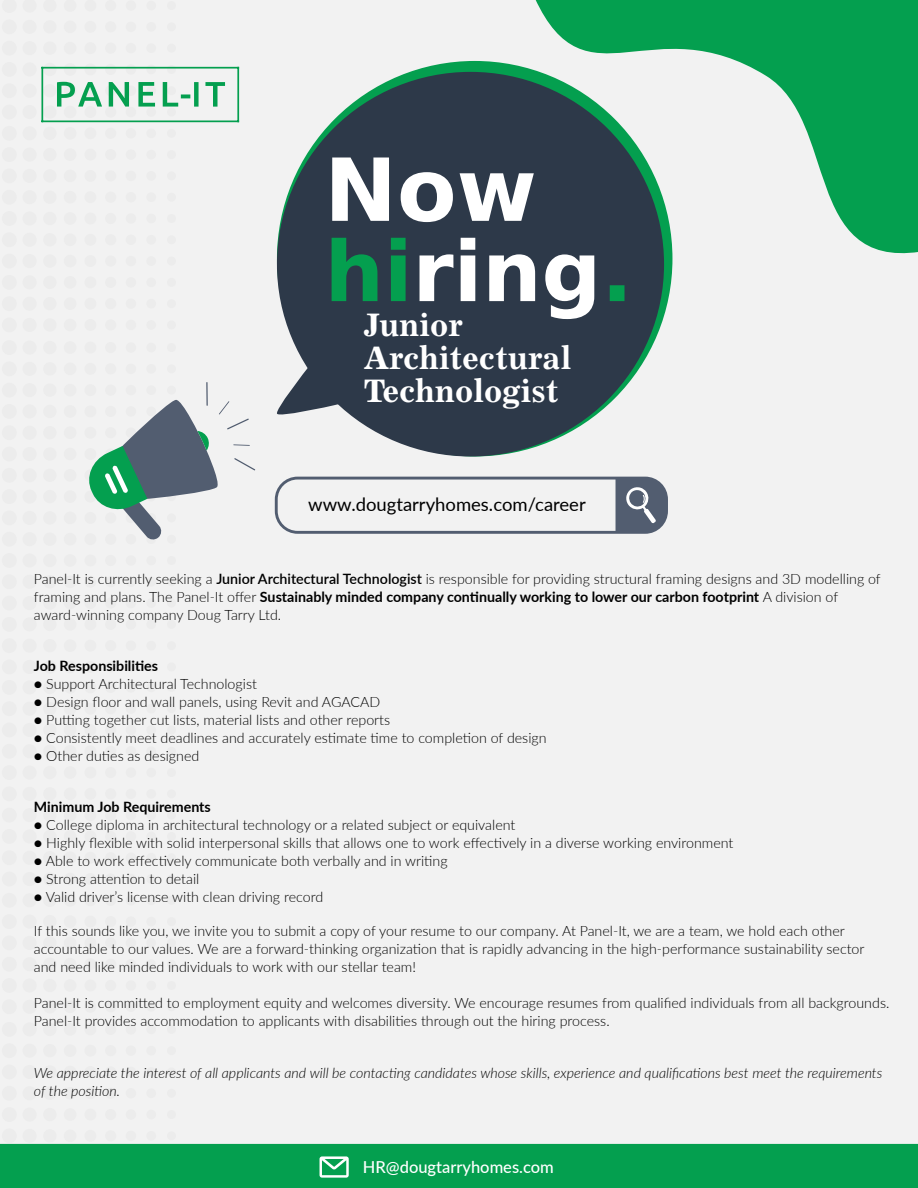
<style>
.page{position:relative;width:918px;height:1188px;background:#f2f2f2}
.page>*{position:absolute;margin:0;border:0;box-sizing:border-box;transform-origin:0 0}
.t1{font:700 32.7px/32.7px "Excelsior";color:#fff}
.t2{font:18.45px "Lato";color:#000}
.t3{font:500 16.5px "Lato";color:#fff}
.t4{font:300 14.25px/18px "Lato";color:#000}
.t5{font:italic 300 14.25px/18px "Lato";color:#000}
.t6{font:700 14.25px "Lato";color:#000}
.s1{font-weight:600}
.s2{font-weight:700}
</style>
<div class="page">
<svg style="left:535px;top:0;width:383px;height:269px;fill:#049f4f"></svg>
<div style="left:0;top:1144px;width:918px;height:44px;background:#049f4f"></div>
<hr style="left:206px;top:382px;width:2px;height:24px;background:#525d70">
<svg style="left:89px;top:400px;width:166px;height:140px"></svg>
<svg style="left:410px;top:61px;width:262px;height:255px"></svg>
<svg style="left:277px;top:72px;width:387px;height:384px;fill:#2d3949"></svg>
<svg style="left:332px;top:158px;width:202px;height:64px"></svg>
<svg style="left:332px;top:238px;width:74px;height:63px;background:#16704c"></svg>
<svg style="left:420px;top:238px;width:174px;height:81px"></svg>
<div style="left:610px;top:285px;width:14px;height:16px;background:#049f4f"></div>
<svg style="left:277px;top:320px;width:119px;height:97px"></svg>
<svg style="left:275px;top:477px;width:393px;height:57px"></svg>
<hr style="left:237px;top:67px;width:2px;height:55px;background:#049f4f">
<hr style="left:41px;top:121px;width:198px;height:1px;background:#049f4f">
<hr style="left:41px;top:67px;width:2px;height:55px;background:#049f4f">
<hr style="left:41px;top:67px;width:198px;height:2px;background:#049f4f">
<svg style="left:57px;top:82px;width:168px;height:25px"></svg>
<h1 class="t1" style="left:364px;top:310px;width:209px">Junior<br>Architectural<br>Technologist</h1>
<p class="t2" style="left:308px;top:491px;width:279px">www.dougtarryhomes.com/career</p>
<p class="t4" style="left:34px;top:569px;width:848px">Panel-It is currently seeking a <span class="s1">Junior Architectural Technologist</span> is responsible for providing structural framing designs and 3D modelling of framing and plans. The Panel-It offer <span class="s2">Sustainably minded company continually working to lower our carbon footprint</span> A division of award-winning company Doug Tarry Ltd.</p>
<p class="t6" style="left:34px;top:655px;width:126px">Job Responsibilities</p>
<p class="t4" style="left:34px;top:674px;width:225px">● Support Architectural Technologist</p>
<p class="t4" style="left:34px;top:692px;width:348px">● Design floor and wall panels, using Revit and AGACAD</p>
<p class="t4" style="left:34px;top:710px;width:358px">● Putting together cut lists, material lists and other reports</p>
<p class="t4" style="left:34px;top:728px;width:514px">● Consistently meet deadlines and accurately estimate time to completion of design</p>
<p class="t4" style="left:34px;top:746px;width:167px">● Other duties as designed</p>
<p class="t6" style="left:34px;top:796px;width:178px">Minimum Job Requirements</p>
<p class="t4" style="left:34px;top:815px;width:483px">● College diploma in architectural technology or a related subject or equivalent</p>
<p class="t4" style="left:34px;top:833px;width:701px">● Highly flexible with solid interpersonal skills that allows one to work effectively in a diverse working environment</p>
<p class="t4" style="left:34px;top:851px;width:415px">● Able to work effectively communicate both verbally and in writing</p>
<p class="t4" style="left:34px;top:869px;width:167px">● Strong attention to detail</p>
<p class="t4" style="left:34px;top:887px;width:291px">● Valid driver’s license with clean driving record</p>
<p class="t4" style="left:34px;top:922px;width:832px">If this sounds like you, we invite you to submit a copy of your resume to our company. At Panel-It, we are a team, we hold each other accountable to our values. We are a forward-thinking organization that is rapidly advancing in the high-performance sustainability sector and need like minded individuals to work with our stellar team!</p>
<p class="t4" style="left:34px;top:994px;width:857px">Panel-It is committed to employment equity and welcomes diversity. We encourage resumes from qualified individuals from all backgrounds.<br>Panel-It provides accommodation to applicants with disabilities through out the hiring process.</p>
<p class="t5" style="left:34px;top:1064px;width:850px">We appreciate the interest of all applicants and will be contacting candidates whose skills, experience and qualifications best meet the requirements of the position.</p>
<p class="t3" style="left:363px;top:1155px;width:192px">HR@dougtarryhomes.com</p>
</div>
